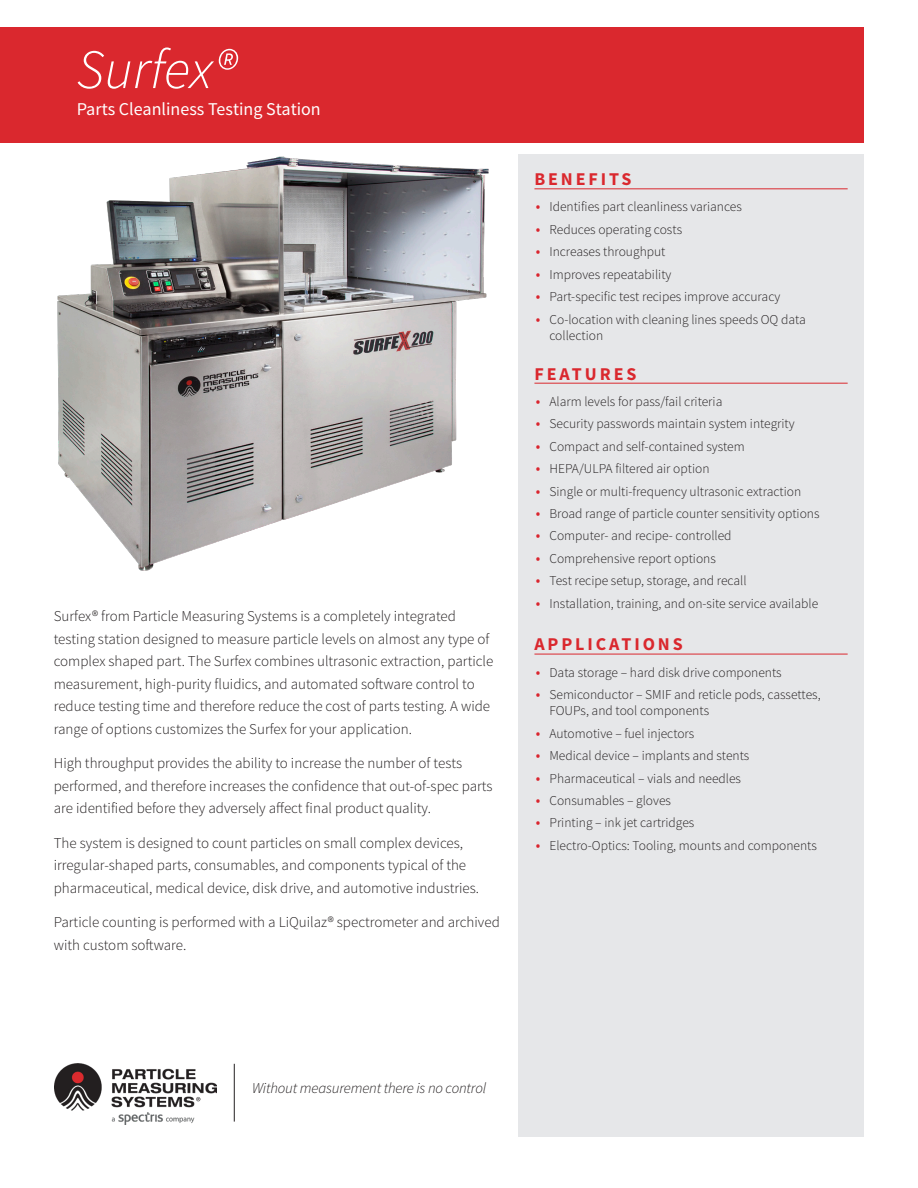
<style>
.page{position:relative;width:918px;height:1188px;background:#fff}
.page>*{position:absolute;margin:0;border:0;box-sizing:border-box;transform-origin:0 0}
.Product_Name{font:italic 300 55.5px "Source Sans Pro";color:#fff}
.Product_Subhead{font:18px "Source Sans Pro";color:#fff}
.Benefits_Features_Ap{font:700 18px "Source Sans Pro";letter-spacing:.16em;color:#da282e}
.Description_Beneath{font:300 15px/22.5px "Source Sans Pro";color:#231f20}
.Tagline{font:italic 300 15px "Source Sans Pro";letter-spacing:-.01em;color:#231f20}
.t1{font:300 13.5px/16.2px "Source Sans Pro";color:#231f20}
.s1{font-weight:400;font-size:15px;color:#da252e}
</style>
<div class="page">
<div style="left:0;top:27px;width:864px;height:116px;background:#da282e"></div>
<hr style="left:234px;top:1064px;width:1px;height:58px;background:#231f20">
<div style="left:518px;top:154px;width:346px;height:983px;background:#e6e7e9"></div>
<hr style="left:534px;top:188px;width:314px;height:1px;background:#da282e">
<hr style="left:534px;top:383px;width:314px;height:1px;background:#da282e">
<hr style="left:534px;top:654px;width:314px;height:1px;background:#da282e">
<img style="left:57px;top:156px;width:432px;height:415px">
<img style="left:54px;top:1063px;width:162px;height:62px">
<p class="Product_Name" style="left:77px;top:36px;width:161px">Surfex®</p>
<p class="Product_Subhead" style="left:77px;top:98px;width:246px">Parts Cleanliness Testing Station</p>
<p class="Description_Beneath" style="left:54px;top:605px;width:441px">Surfex® from Particle Measuring Systems is a completely integrated testing station designed to measure particle levels on almost any type of complex shaped part. The Surfex combines ultrasonic extraction, particle measurement, high-purity fluidics, and automated software control to reduce testing time and therefore reduce the cost of parts testing. A wide range of options customizes the Surfex for your application.</p>
<p class="Description_Beneath" style="left:54px;top:752px;width:440px">High throughput provides the ability to increase the number of tests performed, and therefore increases the confidence that out-of-spec parts are identified before they adversely affect final product quality.</p>
<p class="Description_Beneath" style="left:54px;top:832px;width:427px">The system is designed to count particles on small complex devices, irregular-shaped parts, consumables, and components typical of the pharmaceutical, medical device, disk drive, and automotive industries.</p>
<p class="Description_Beneath" style="left:54px;top:911px;width:448px">Particle counting is performed with a LiQuilaz® spectrometer and archived with custom software.</p>
<p class="Benefits_Features_Ap" style="left:534px;top:168px;width:99px">BENEFITS</p>
<p class="t1" style="left:536px;top:199px;width:208px"><span class="s1">•</span> Identifies part cleanliness variances</p>
<p class="t1" style="left:536px;top:221px;width:148px"><span class="s1">•</span> Reduces operating costs</p>
<p class="t1" style="left:536px;top:244px;width:131px"><span class="s1">•</span> Increases throughput</p>
<p class="t1" style="left:536px;top:266px;width:137px"><span class="s1">•</span> Improves repeatability</p>
<p class="t1" style="left:536px;top:289px;width:246px"><span class="s1">•</span> Part-specific test recipes improve accuracy</p>
<p class="t1" style="left:549px;top:311px;width:258px;text-indent:-14px"><span class="s1">•</span> Co-location with cleaning lines speeds OQ data collection</p>
<p class="Benefits_Features_Ap" style="left:534px;top:362px;width:103px">FEATURES</p>
<p class="t1" style="left:536px;top:393px;width:188px"><span class="s1">•</span> Alarm levels for pass/fail criteria</p>
<p class="t1" style="left:536px;top:416px;width:260px"><span class="s1">•</span> Security passwords maintain system integrity</p>
<p class="t1" style="left:536px;top:438px;width:210px"><span class="s1">•</span> Compact and self-contained system</p>
<p class="t1" style="left:536px;top:461px;width:175px"><span class="s1">•</span> HEPA/ULPA filtered air option</p>
<p class="t1" style="left:536px;top:483px;width:267px"><span class="s1">•</span> Single or multi-frequency ultrasonic extraction</p>
<p class="t1" style="left:536px;top:505px;width:285px"><span class="s1">•</span> Broad range of particle counter sensitivity options</p>
<p class="t1" style="left:536px;top:528px;width:197px"><span class="s1">•</span> Computer- and recipe- controlled</p>
<p class="t1" style="left:536px;top:550px;width:181px"><span class="s1">•</span> Comprehensive report options</p>
<p class="t1" style="left:536px;top:573px;width:212px"><span class="s1">•</span> Test recipe setup, storage, and recall</p>
<p class="t1" style="left:536px;top:595px;width:284px"><span class="s1">•</span> Installation, training, and on-site service available</p>
<p class="Benefits_Features_Ap" style="left:534px;top:633px;width:150px">APPLICATIONS</p>
<p class="t1" style="left:536px;top:664px;width:247px"><span class="s1">•</span> Data storage – hard disk drive components</p>
<p class="t1" style="left:549px;top:687px;width:273px;text-indent:-14px"><span class="s1">•</span> Semiconductor – SMIF and reticle pods, cassettes,<br>FOUPs, and tool components</p>
<p class="t1" style="left:536px;top:725px;width:160px"><span class="s1">•</span> Automotive – fuel injectors</p>
<p class="t1" style="left:536px;top:748px;width:215px"><span class="s1">•</span> Medical device – implants and stents</p>
<p class="t1" style="left:536px;top:770px;width:207px"><span class="s1">•</span> Pharmaceutical – vials and needles</p>
<p class="t1" style="left:536px;top:793px;width:137px"><span class="s1">•</span> Consumables – gloves</p>
<p class="t1" style="left:536px;top:815px;width:160px"><span class="s1">•</span> Printing – ink jet cartridges</p>
<p class="t1" style="left:536px;top:837px;width:282px"><span class="s1">•</span> Electro-Optics: Tooling, mounts and components</p>
<p class="Tagline" style="left:252px;top:1079px;width:236px">Without measurement there is no control</p>
</div>
